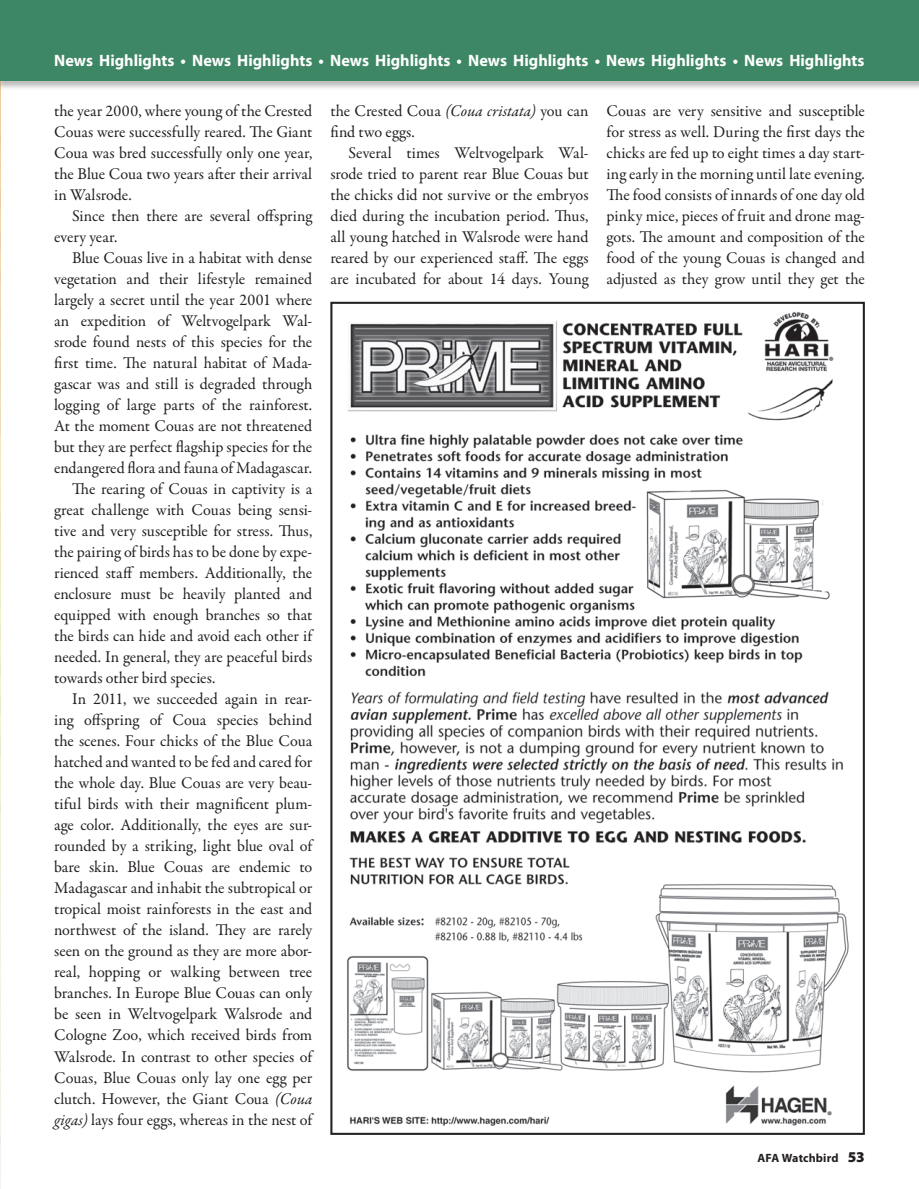
<style>
.page{position:relative;width:919px;height:1189px;background:#fff}
.page>*{position:absolute;margin:0;border:0;box-sizing:border-box;transform-origin:0 0}
.Body_Text_indent{font:16.5px/21px "Garamond Premr Pro";color:#231f20;text-align:justify}
.t1{font:700 16.5px "Myriad Pro";color:#fff}
.t2{font:700 12px "Myriad Pro";letter-spacing:.01em;color:#231f20}
.s1{font-style:italic}
.s2{font-weight:900;font-size:15px}
</style>
<div class="page">
<img style="left:0;top:91px;width:1px;height:1096px">
<div style="left:0;top:0;width:918px;height:91px;background:#231f20;opacity:.3"></div>
<div style="left:0;top:0;width:918px;height:81px;background:#3e8764"></div>
<img style="left:347px;top:312px;width:502px;height:814px">
<p class="t1" style="left:54px;top:50px;width:811px">News Highlights • News Highlights • News Highlights • News Highlights • News Highlights • News Highlights</p>
<p class="Body_Text_indent" style="left:54px;top:100px;width:260px">the year 2000, where young of the Crested Couas were successfully reared. The Giant Coua was bred successfully only one year, the Blue Coua two years after their arrival in Walsrode.</p>
<p class="Body_Text_indent" style="left:54px;top:205px;width:259px;text-indent:18px">Since then there are several offspring every year.</p>
<p class="Body_Text_indent" style="left:54px;top:247px;width:259px;text-indent:18px">Blue Couas live in a habitat with dense vegetation and their lifestyle remained largely a secret until the year 2001 where an expedition of Weltvogelpark Wal&shy;srode found nests of this species for the first time. The natural habitat of Mada&shy;gascar was and still is degraded through logging of large parts of the rainforest.<br>At the moment Couas are not threatened but they are perfect flagship species for the endangered flora and fauna of Madagascar.</p>
<p class="Body_Text_indent" style="left:54px;top:478px;width:259px;text-indent:18px">The rearing of Couas in captivity is a great challenge with Couas being sensi&shy;tive and very susceptible for stress. Thus, the pairing of birds has to be done by expe&shy;rienced staff members. Additionally, the enclosure must be heavily planted and equipped with enough branches so that the birds can hide and avoid each other if needed. In general, they are peaceful birds towards other bird species.</p>
<p class="Body_Text_indent" style="left:54px;top:688px;width:260px;text-indent:18px">In 2011, we succeeded again in rear&shy;ing offspring of Coua species behind the scenes. Four chicks of the Blue Coua hatched and wanted to be fed and cared for the whole day. Blue Couas are very beau&shy;tiful birds with their magnificent plum&shy;age color. Additionally, the eyes are sur&shy;rounded by a striking, light blue oval of bare skin. Blue Couas are endemic to Madagascar and inhabit the subtropical or tropical moist rainforests in the east and northwest of the island. They are rarely seen on the ground as they are more abor&shy;real, hopping or walking between tree branches. In Europe Blue Couas can only be seen in Weltvogelpark Walsrode and Cologne Zoo, which received birds from Walsrode. In contrast to other species of Couas, Blue Couas only lay one egg per clutch. However, the Giant Coua <span class="s1">(Coua gigas)</span> lays four eggs, whereas in the nest of</p>
<p class="Body_Text_indent" style="left:330px;top:100px;width:259px">the Crested Coua <span class="s1">(Coua cristata)</span> you can find two eggs.</p>
<p class="Body_Text_indent" style="left:330px;top:142px;width:259px;text-indent:18px">Several times Weltvogelpark Wal&shy;srode tried to parent rear Blue Couas but the chicks did not survive or the embryos died during the incubation period. Thus, all young hatched in Walsrode were hand reared by our experienced staff. The eggs are incubated for about 14 days. Young</p>
<p class="Body_Text_indent" style="left:606px;top:100px;width:260px">Couas are very sensitive and susceptible for stress as well. During the first days the chicks are fed up to eight times a day start&shy;ing early in the morning until late evening.<br>The food consists of innards of one day old pinky mice, pieces of fruit and drone mag&shy;gots. The amount and composition of the food of the young Couas is changed and adjusted as they grow until they get the</p>
<p class="t2" style="left:757px;top:1149px;width:109px">AFA Watchbird <span class="s2">53</span></p>
</div>
